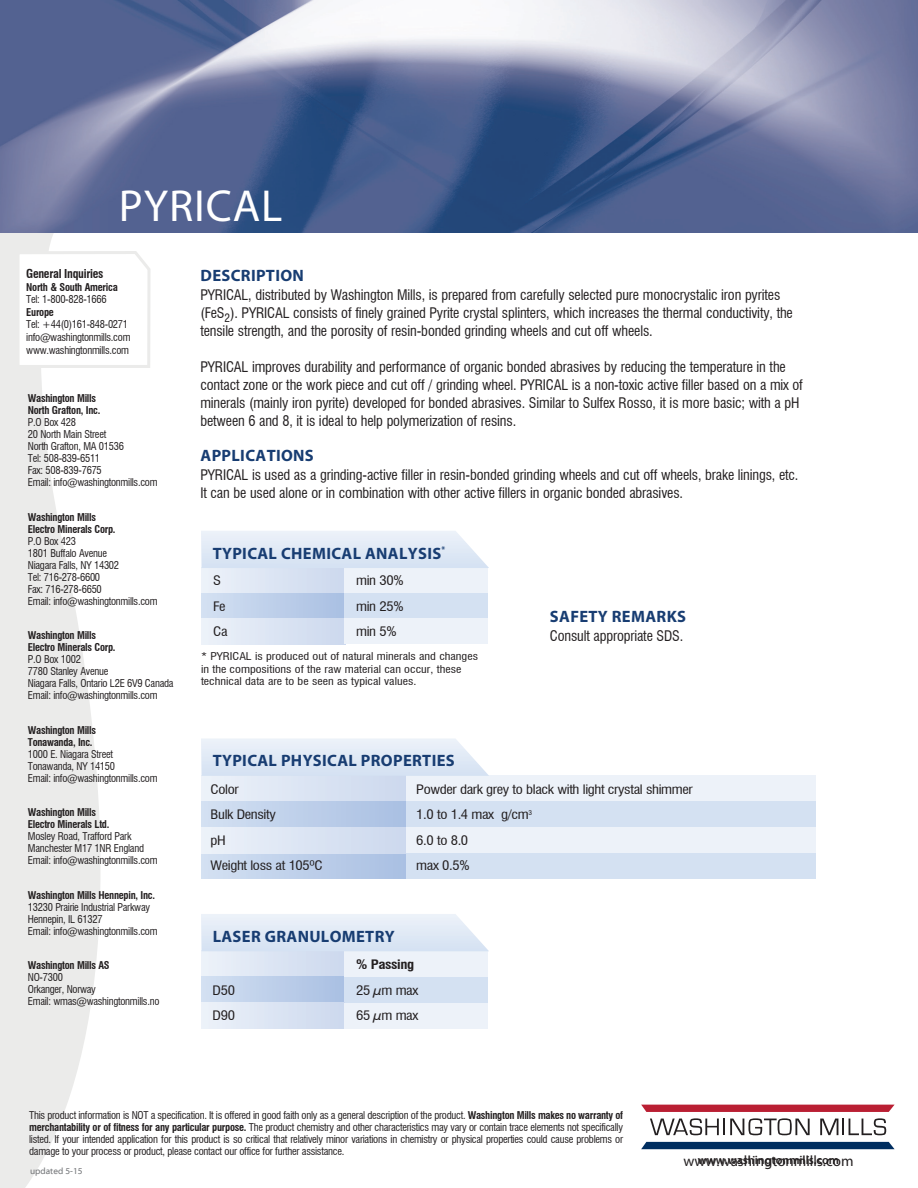
<style>
.page{position:relative;width:918px;height:1188px;background:#fff}
.page>*{position:absolute;margin:0;border:0;box-sizing:border-box;transform-origin:0 0}
.t1{font:45px "Myriad Pro";letter-spacing:.02em;color:#fff}
.t2{font:700 16.5px "Myriad Pro";letter-spacing:.02em;color:#183d72}
.t3{font:15px "Myriad Pro";color:#231f20}
.t4{font:condensed 14.25px/18px "Swiss 721 BT";letter-spacing:-.01em;color:#231f20}
.t5{font:condensed 12.75px "Swiss 721 BT";letter-spacing:-.025em;color:#231f20;scale:1.15 1}
.t6{font:700 condensed 12.75px "Swiss 721 BT";letter-spacing:-.025em;color:#231f20;scale:1.15 1}
.t7{font:600 12px "Myriad Pro";color:#231f20}
.t8{font:700 condensed 12px "Swiss 721 BT";letter-spacing:-.025em;color:#231f20}
.t9{font:condensed 10.5px/12px "Swiss 721 BT";letter-spacing:-.025em;color:#231f20}
.t10{font:700 condensed 10.5px/12px "Swiss 721 BT";letter-spacing:-.025em;color:#231f20}
.t11{font:condensed 10.5px/12.6px "Swiss 721 BT";color:#231f20;scale:1.15 1}
.t12{font:9px "Myriad Web";color:#76787b}
.s1{font-weight:700}
</style>
<div class="page">
<svg style="left:0;top:233px;width:101px;height:955px;fill:#ebebea"></svg>
<img style="left:0;top:0;width:918px;height:233px">
<svg style="left:15px;top:250px;width:136px;height:119px"></svg>
<svg style="left:641px;top:1104px;width:254px;height:8px;background:#c13648"></svg>
<div style="left:641px;top:1142px;width:254px;height:7px;background:#002e60"></div>
<svg style="left:650px;top:1118px;width:160px;height:17px"></svg>
<svg style="left:820px;top:1118px;width:67px;height:17px"></svg>
<div style="left:201px;top:951px;width:144px;height:26px;background:linear-gradient(to right,#edf2f9,#ccd8ee)"></div>
<div style="left:201px;top:977px;width:144px;height:26px;background:linear-gradient(to right,#d3e0f2,#a9bfe2)"></div>
<div style="left:345px;top:951px;width:143px;height:26px;background:#edf2f9"></div>
<div style="left:345px;top:977px;width:143px;height:26px;background:#d4e1f2"></div>
<div style="left:201px;top:1003px;width:144px;height:26px;background:linear-gradient(to right,#edf2f9,#ccd8ee)"></div>
<div style="left:345px;top:1003px;width:143px;height:26px;background:#edf2f9"></div>
<svg style="left:201px;top:914px;width:288px;height:37px;background:#e2eaf6"></svg>
<div style="left:202px;top:775px;width:204px;height:26px;background:linear-gradient(to right,#edf2f9,#ccd8ee)"></div>
<div style="left:202px;top:801px;width:204px;height:26px;background:linear-gradient(to right,#d3e0f2,#a9bfe2)"></div>
<div style="left:406px;top:775px;width:409px;height:26px;background:#edf2f9"></div>
<div style="left:406px;top:801px;width:409px;height:26px;background:#d4e1f2"></div>
<div style="left:202px;top:853px;width:204px;height:26px;background:linear-gradient(to right,#d3e0f2,#a9bfe2)"></div>
<div style="left:202px;top:827px;width:204px;height:26px;background:linear-gradient(to right,#edf2f9,#ccd8ee)"></div>
<div style="left:406px;top:827px;width:409px;height:26px;background:#edf2f9"></div>
<div style="left:406px;top:853px;width:409px;height:26px;background:#d4e1f2"></div>
<svg style="left:201px;top:739px;width:288px;height:37px;background:#e1eaf6"></svg>
<div style="left:202px;top:567px;width:143px;height:26px;background:linear-gradient(to right,#edf2f9,#ccd8ed)"></div>
<div style="left:202px;top:593px;width:143px;height:26px;background:linear-gradient(to right,#d3e0f2,#a9bfe2)"></div>
<div style="left:345px;top:568px;width:143px;height:25px;background:#edf2f9"></div>
<div style="left:345px;top:593px;width:143px;height:26px;background:#d4e1f2"></div>
<svg style="left:201px;top:531px;width:288px;height:37px;background:#e1eaf6"></svg>
<div style="left:202px;top:618px;width:143px;height:26px;background:linear-gradient(to right,#edf2f9,#ccd8ed)"></div>
<div style="left:345px;top:619px;width:143px;height:25px;background:#edf2f9"></div>
<p class="t1" style="left:119px;top:179px;width:165px">PYRICAL</p>
<p class="t8" style="left:26px;top:266px;width:79px">General Inquiries</p>
<p class="t10" style="left:26px;top:281px;width:93px">North &amp; South America</p>
<p class="t9" style="left:26px;top:293px;width:82px">Tel: 1-800-828-1666</p>
<p class="t10" style="left:26px;top:306px;width:29px">Europe</p>
<p class="t9" style="left:26px;top:318px;width:106px;line-height:12.6px">Tel: +44(0)161-848-0271 info@washingtonmills.com www.washingtonmills.com</p>
<p class="t10" style="left:28px;top:392px;width:74px">Washington Mills<br>North Grafton, Inc.</p>
<p class="t9" style="left:28px;top:416px;width:131px">P.O Box 428<br>20 North Main Street<br>North Grafton, MA 01536<br>Tel: 508-839-6511<br>Fax: 508-839-7675<br>Email: info@washingtonmills.com</p>
<p class="t10" style="left:28px;top:511px;width:89px">Washington Mills<br>Electro Minerals Corp.</p>
<p class="t9" style="left:28px;top:535px;width:131px">P.O Box 423<br>1801 Buffalo Avenue<br>Niagara Falls, NY 14302<br>Tel: 716-278-6600<br>Fax: 716-278-6650<br>Email: info@washingtonmills.com</p>
<p class="t10" style="left:28px;top:629px;width:89px">Washington Mills<br>Electro Minerals Corp.</p>
<p class="t9" style="left:28px;top:653px;width:147px">P.O Box 1002<br>7780 Stanley Avenue<br>Niagara Falls, Ontario L2E 6V9 Canada<br>Email: info@washingtonmills.com</p>
<p class="t10" style="left:28px;top:724px;width:70px">Washington Mills<br>Tonawanda, Inc.</p>
<p class="t9" style="left:28px;top:748px;width:131px">1000 E. Niagara Street<br>Tonawanda, NY 14150<br>Email: info@washingtonmills.com</p>
<p class="t10" style="left:28px;top:806px;width:83px">Washington Mills<br>Electro Minerals Ltd.</p>
<p class="t9" style="left:28px;top:830px;width:131px">Mosley Road, Trafford Park<br>Manchester M17 1NR England<br>Email: info@washingtonmills.com</p>
<p class="t10" style="left:28px;top:889px;width:129px">Washington Mills Hennepin, Inc.</p>
<p class="t9" style="left:28px;top:901px;width:131px">13230 Prairie Industrial Parkway<br>Hennepin, IL 61327<br>Email: info@washingtonmills.com</p>
<p class="t10" style="left:28px;top:959px;width:83px">Washington Mills AS</p>
<p class="t9" style="left:28px;top:971px;width:133px">NO-7300<br>Orkanger, Norway<br>Email: wmas@washingtonmills.no</p>
<p class="t2" style="left:201px;top:266px;width:105px">DESCRIPTION</p>
<p class="t4" style="left:200px;top:286px;width:594px">PYRICAL, distributed by Washington Mills, is prepared from carefully selected pure monocrystalic iron pyrites (FeS<sub>2</sub>). PYRICAL consists of finely grained Pyrite crystal splinters, which increases the thermal conductivity, the tensile strength, and the porosity of resin-bonded grinding wheels and cut off wheels.</p>
<p class="t4" style="left:200px;top:358px;width:604px">PYRICAL improves durability and performance of organic bonded abrasives by reducing the temperature in the contact zone or the work piece and cut off / grinding wheel. PYRICAL is a non-toxic active filler based on a mix of minerals (mainly iron pyrite) developed for bonded abrasives. Similar to Sulfex Rosso, it is more basic; with a pH between 6 and 8, it is ideal to help polymerization of resins.</p>
<p class="t2" style="left:201px;top:446px;width:115px">APPLICATIONS</p>
<p class="t4" style="left:200px;top:466px;width:600px">PYRICAL is used as a grinding-active filler in resin-bonded grinding wheels and cut off wheels, brake linings, etc.<br>It can be used alone or in combination with other active fillers in organic bonded abrasives.</p>
<p class="t2" style="left:213px;top:544px;width:234px">TYPICAL CHEMICAL ANALYSIS<sup>*</sup></p>
<p class="t5" style="left:213px;top:573px;width:8px">S</p>
<p class="t5" style="left:213px;top:599px;width:12px">Fe</p>
<p class="t5" style="left:356px;top:573px;width:43px">min 30%</p>
<p class="t5" style="left:356px;top:599px;width:43px">min 25%</p>
<p class="t5" style="left:213px;top:624px;width:14px">Ca</p>
<p class="t5" style="left:356px;top:624px;width:37px">min 5%</p>
<p class="t11" style="left:201px;top:650px;width:242px">* PYRICAL is produced out of natural minerals and changes in the compositions of the raw material can occur, these technical data are to be seen as typical values.</p>
<p class="t2" style="left:550px;top:607px;width:138px">SAFETY REMARKS</p>
<p class="t4" style="left:550px;top:627px;width:135px">Consult appropriate SDS.</p>
<p class="t2" style="left:213px;top:752px;width:244px">TYPICAL PHYSICAL PROPERTIES</p>
<p class="t5" style="left:211px;top:782px;width:26px">Color</p>
<p class="t5" style="left:416px;top:782px;width:242px">Powder dark grey to black with light crystal shimmer</p>
<p class="t5" style="left:211px;top:807px;width:58px">Bulk Density</p>
<p class="t5" style="left:416px;top:807px;width:102px">1.0 to 1.4 max g/cm<sup>3</sup></p>
<p class="t5" style="left:211px;top:833px;width:15px">pH</p>
<p class="t5" style="left:416px;top:833px;width:47px">6.0 to 8.0</p>
<p class="t5" style="left:211px;top:858px;width:99px">Weight loss at 105ºC</p>
<p class="t5" style="left:416px;top:858px;width:48px">max 0.5%</p>
<p class="t2" style="left:213px;top:927px;width:184px">LASER GRANULOMETRY</p>
<p class="t5" style="left:213px;top:982px;width:21px">D50</p>
<p class="t6" style="left:356px;top:956px;width:52px">% Passing</p>
<p class="t5" style="left:356px;top:982px;width:56px">25 µm max</p>
<p class="t5" style="left:213px;top:1008px;width:21px">D90</p>
<p class="t5" style="left:356px;top:1008px;width:56px">65 µm max</p>
<p class="t9" style="left:29px;top:1109px;width:595px;text-align:justify">This product information is NOT a specification. It is offered in good faith only as a general description of the product. <span class="s1">Washington Mills makes no warranty of merchantability or of fitness for any particular purpose.</span> The product chemistry and other characteristics may vary or contain trace elements not specifically listed. If your intended application for this product is so critical that relatively minor variations in chemistry or physical properties could cause problems or damage to your process or product, please contact our office for further assistance.</p>
<p class="t12" style="left:30px;top:1166px;width:54px">updated 5-15</p>
<p class="t7" style="left:698px;top:1152px;width:142px">www.washingtonmills.com</p>
<p class="t3" style="left:683px;top:1152px;width:172px">www.washingtonmills.com</p>
</div>
